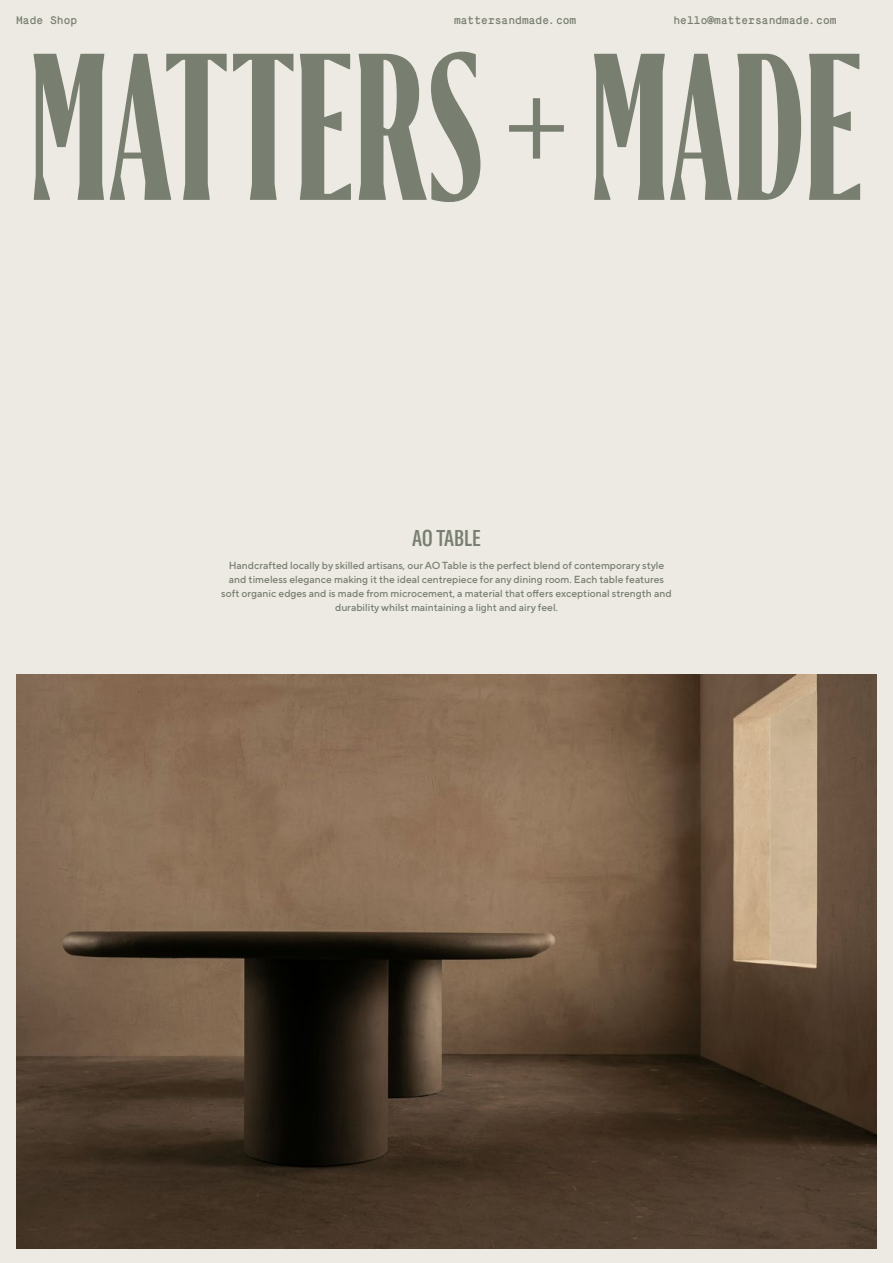
<style>
.page{position:relative;width:893px;height:1263px;background:#eceae3}
.page>*{position:absolute;margin:0;border:0;box-sizing:border-box;transform-origin:0 0}
.t1{font:22.5px "GT America LCG Cm Md";color:#797f70}
.t2{font:10.95px "Maison Mono";color:#797f70}
.t3{font:500 10.35px/14.2px "TT Norms Pro";color:#797f70;text-align:center}
</style>
<div class="page">
<img style="left:16px;top:674px;width:861px;height:574px">
<svg style="left:34px;top:52px;width:826px;height:150px"></svg>
<p class="t2" style="left:16px;top:14px;width:63px">Made Shop</p>
<p class="t2" style="left:454px;top:14px;width:124px">mattersandmade.com</p>
<p class="t2" style="left:673px;top:14px;width:165px">hello@mattersandmade.com</p>
<h1 class="t1" style="left:412px;top:522px;width:70px">AO TABLE</h1>
<p class="t3" style="left:221px;top:557px;width:452px">Handcrafted locally by skilled artisans, our AO Table is the perfect blend of contemporary style and timeless elegance making it the ideal centrepiece for any dining room. Each table features soft organic edges and is made from microcement, a material that offers exceptional strength and durability whilst maintaining a light and airy feel.</p>
</div>
